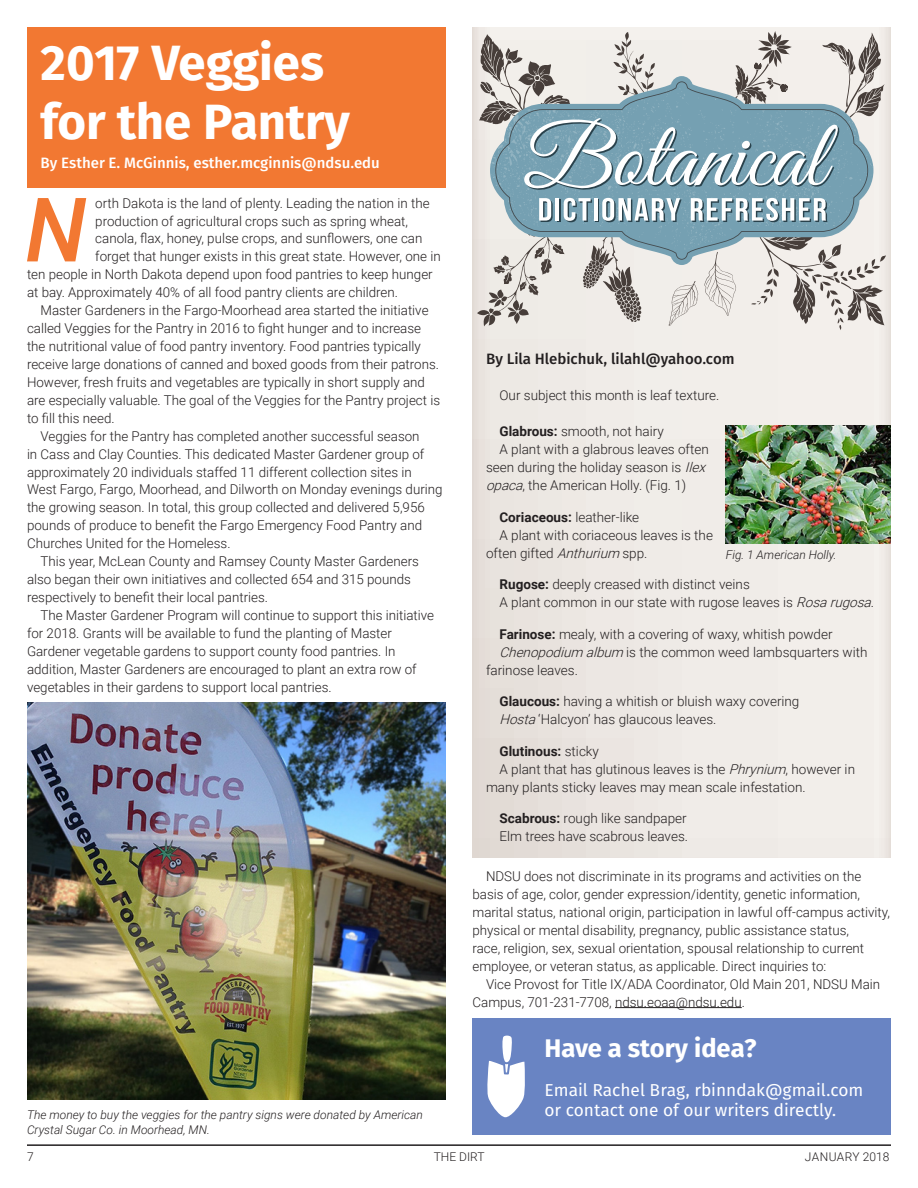
<style>
.page{position:relative;width:918px;height:1188px;background:#fff}
.page>*{position:absolute;margin:0;border:0;box-sizing:border-box;transform-origin:0 0}
.Body_Text{font:italic 500 89.1px "Roboto";color:#f27832}
.Body_Text-2{font:700 49.5px/59.4px "Fira Sans OT";color:#fff}
.Body_Text-3{font:700 25.5px "Fira Sans OT";color:#fff}
.Body_Text-4{font:17.25px/20.7px "Fira Sans OT";color:#fff}
.Body_Text-5{font:15px "Fira Sans OT Medium";color:#fff}
.Body_Text-6{font:15px "Fira Sans OT Medium";color:#231f20}
.Body_Text-7{font:300 13.5px/17.9px "Roboto";color:#231f20}
.Body_Text-8{font:700 13.5px "Roboto";color:#231f20}
.Photo_Cpation{font:italic 300 12px/15px "Roboto";color:#231f20}
.t1{font:300 12px "Roboto";letter-spacing:.025em;color:#231f20}
.t2{font:300 12px "Roboto";color:#231f20}
.s1{font-weight:700}
.s2{font-style:italic}
.s3{font-weight:300}
</style>
<div class="page">
<hr style="left:27px;top:1144px;width:864px;height:2px;background:#231f20">
<div style="left:27px;top:27px;width:419px;height:161px;background:#f27832"></div>
<div style="left:472px;top:27px;width:419px;height:831px;background:linear-gradient(to right,#e8e3de,#f4f1ed)"></div>
<svg style="left:477px;top:31px;width:409px;height:299px;background:#b6c2c6"></svg>
<img style="left:726px;top:425px;width:165px;height:119px">
<img style="left:27px;top:703px;width:419px;height:397px">
<div style="left:472px;top:1019px;width:419px;height:116px;background:#6984c3"></div>
<svg style="left:487px;top:1035px;width:38px;height:83px"></svg>
<hr style="left:615px;top:1007px;width:127px;height:1px;background:#231f20">
<p class="Body_Text-2" style="left:40px;top:37px;width:311px">2017 Veggies for the Pantry</p>
<p class="Body_Text-5" style="left:40px;top:152px;width:341px">By Esther E. McGinnis, esther.mcginnis@ndsu.edu</p>
<p class="Body_Text" style="left:25px;top:167px;width:63px">N</p>
<p class="Body_Text-7" style="left:95px;top:193px;width:336px">orth Dakota is the land of plenty. Leading the nation in the</p>
<p class="Body_Text-7" style="left:95px;top:211px;width:314px">production of agricultural crops such as spring wheat,</p>
<p class="Body_Text-7" style="left:95px;top:229px;width:329px">canola, flax, honey, pulse crops, and sunflowers, one can</p>
<p class="Body_Text-7" style="left:95px;top:247px;width:347px">forget that hunger exists in this great state. However, one in</p>
<p class="Body_Text-7" style="left:27px;top:265px;width:407px">ten people in North Dakota depend upon food pantries to keep hunger</p>
<p class="Body_Text-7" style="left:27px;top:283px;width:372px">at bay. Approximately 40% of all food pantry clients are children.</p>
<p class="Body_Text-7" style="left:27px;top:301px;width:415px;text-indent:14px">Master Gardeners in the Fargo-Moorhead area started the initiative called Veggies for the Pantry in 2016 to fight hunger and to increase the nutritional value of food pantry inventory. Food pantries typically receive large donations of canned and boxed goods from their patrons.<br>However, fresh fruits and vegetables are typically in short supply and are especially valuable. The goal of the Veggies for the Pantry project is to fill this need.</p>
<p class="Body_Text-7" style="left:27px;top:426px;width:417px;text-indent:14px">Veggies for the Pantry has completed another successful season<br>in Cass and Clay Counties. This dedicated Master Gardener group of approximately 20 individuals staffed 11 different collection sites in West Fargo, Fargo, Moorhead, and Dilworth on Monday evenings during the growing season. In total, this group collected and delivered 5,956 pounds of produce to benefit the Fargo Emergency Food Pantry and Churches United for the Homeless.</p>
<p class="Body_Text-7" style="left:27px;top:552px;width:394px;text-indent:14px">This year, McLean County and Ramsey County Master Gardeners also began their own initiatives and collected 654 and 315 pounds respectively to benefit their local pantries.</p>
<p class="Body_Text-7" style="left:27px;top:606px;width:409px;text-indent:14px">The Master Gardener Program will continue to support this initiative for 2018. Grants will be available to fund the planting of Master Gardener vegetable gardens to support county food pantries. In addition, Master Gardeners are encouraged to plant an extra row of vegetables in their gardens to support local pantries.</p>
<p class="Photo_Cpation" style="left:27px;top:1107px;width:397px">The money to buy the veggies for the pantry signs were donated by American<br>Crystal Sugar Co. in Moorhead, MN.</p>
<p class="Body_Text-6" style="left:486px;top:348px;width:250px">By Lila Hlebichuk, lilahl@yahoo.com</p>
<p class="Body_Text-7" style="left:500px;top:386px;width:221px">Our subject this month is leaf texture.</p>
<p class="Body_Text-7" style="left:500px;top:422px;width:166px"><span class="s1">Glabrous:</span> smooth, not hairy</p>
<p class="Body_Text-7" style="left:486px;top:440px;width:225px;text-align:justify;text-indent:14px">A plant with a glabrous leaves often seen during the holiday season is <span class="s2">Ilex opaca</span>, the American Holly. (Fig. 1)</p>
<p class="Body_Text-7" style="left:500px;top:507px;width:141px"><span class="s1">Coriaceous:</span> leather-like</p>
<p class="Body_Text-7" style="left:486px;top:525px;width:229px;text-indent:14px">A plant with coriaceous leaves is the often gifted <span class="s2">Anthurium</span> spp.</p>
<p class="Body_Text-7" style="left:500px;top:575px;width:252px"><span class="s1">Rugose:</span> deeply creased with distinct veins</p>
<p class="Body_Text-7" style="left:500px;top:593px;width:378px">A plant common in our state with rugose leaves is <span class="s2">Rosarugosa</span>.</p>
<p class="Body_Text-7" style="left:500px;top:624px;width:335px"><span class="s1">Farinose:</span> mealy, with a covering of waxy, whitish powder</p>
<p class="Body_Text-7" style="left:486px;top:642px;width:383px;text-indent:14px"><span class="s2">Chenopodium album</span> is the common weed lambsquarters with farinose leaves.</p>
<p class="Body_Text-7" style="left:500px;top:692px;width:301px"><span class="s1">Glaucous:</span> having a whitish or bluish waxy covering</p>
<p class="Body_Text-7" style="left:500px;top:710px;width:218px"><span class="s2">Hosta</span>‘Halcyon’ has glaucous leaves.</p>
<p class="Body_Text-8" style="left:500px;top:741px;width:101px">Glutinous: <span class="s3">sticky</span></p>
<p class="Body_Text-7" style="left:486px;top:759px;width:371px;text-indent:14px">A plant that has glutinous leaves is the <span class="s2">Phrynium</span>, however in many plants sticky leaves may mean scale infestation.</p>
<p class="Body_Text-7" style="left:500px;top:809px;width:189px"><span class="s1">Scabrous:</span> rough like sandpaper</p>
<p class="Body_Text-7" style="left:500px;top:827px;width:190px">Elm trees have scabrous leaves.</p>
<p class="Photo_Cpation" style="left:726px;top:547px;width:113px">Fig. 1 American Holly.</p>
<p class="Body_Text-7" style="left:472px;top:867px;width:419px;text-indent:14px">NDSU does not discriminate in its programs and activities on the basis of age, color, gender expression/identity, genetic information, marital status, national origin, participation in lawful off-campus activity, physical or mental disability, pregnancy, public assistance status,<br>race, religion, sex, sexual orientation, spousal relationship to current employee, or veteran status, as applicable. Direct inquiries to:</p>
<p class="Body_Text-7" style="left:472px;top:974px;width:409px;text-indent:14px">Vice Provost for Title IX/ADA Coordinator, Old Main 201, NDSU Main<br>Campus, 701-231-7708, ndsu.eoaa@ndsu.edu.</p>
<p class="Body_Text-3" style="left:544px;top:1030px;width:214px">Have a story idea?</p>
<p class="Body_Text-4" style="left:544px;top:1081px;width:320px">Email Rachel Brag, rbinndak@gmail.com or contact one of our writers directly.</p>
<p class="t2" style="left:27px;top:1149px;width:8px">7</p>
<p class="t2" style="left:434px;top:1149px;width:52px">THE DIRT</p>
<p class="t1" style="left:805px;top:1149px;width:86px">JANUARY 2018</p>
</div>
